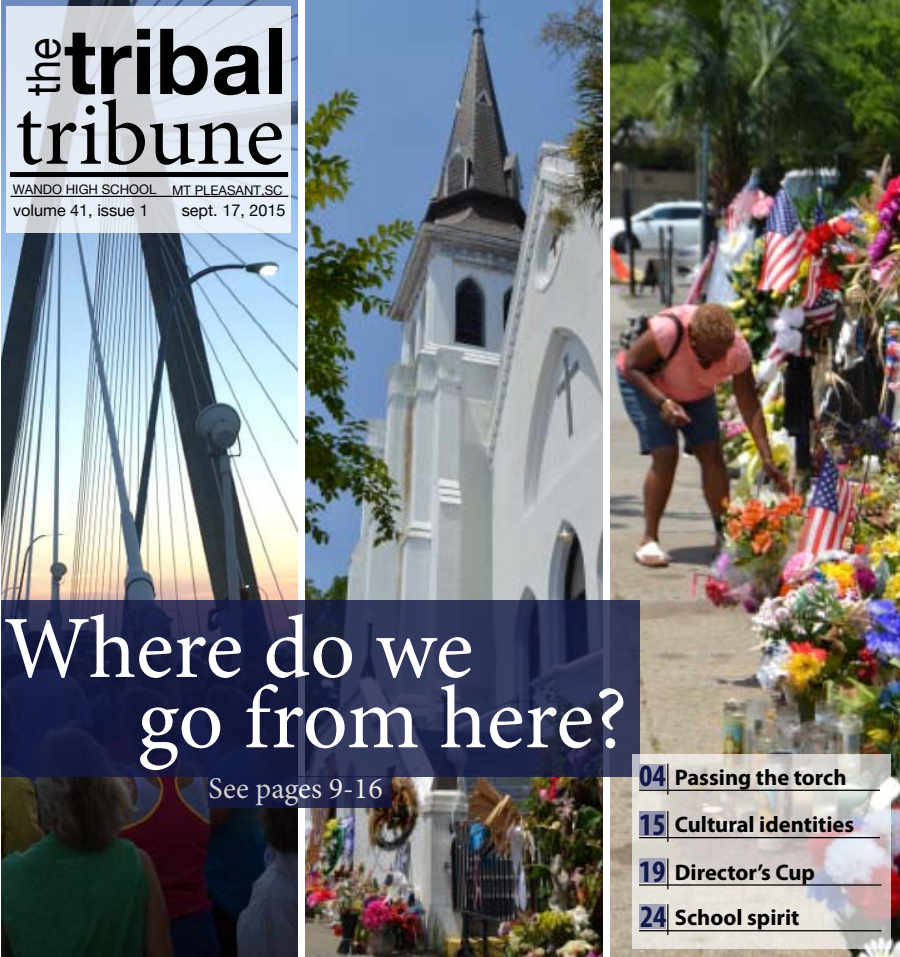
<style>
.page{position:relative;width:900px;height:957px;background:#fff}
.page>*{position:absolute;margin:0;border:0;box-sizing:border-box;transform-origin:0 0}
.t1{font:91.25px "Minion Pro";color:#000101}
.t2{font:700 91.25px "Helvetica Neue";color:#000101}
.t3{font:88.75px/70.2px "Minion Pro";letter-spacing:-.01em;color:#fff}
.t4{font:47px "Helvetica Neue";color:#000101;scale:.88 1}
.t5{font:30px "Minion Pro";color:#fff}
.t6{font:700 22.5px/46.8px "Myriad Pro";color:#000}
.t7{font:16.25px "Helvetica Neue";color:#000101}
.t8{font:13.12px "Helvetica Neue";color:#000101}
.s1{font-stretch:condensed;font-size:31.25px;color:#121847}
</style>
<div class="page">
<img style="left:305px;top:0;width:298px;height:956px">
<img style="left:610px;top:0;width:290px;height:956px">
<img style="left:1px;top:0;width:297px;height:955px">
<svg style="left:1px;top:599px;width:638px;height:177px;background:#23284d"></svg>
<svg style="left:632px;top:753px;width:259px;height:195px;background:#d6d0cc"></svg>
<div style="left:639px;top:763px;width:26px;height:25px;background:#a3a5b7"></div>
<hr style="left:667px;top:763px;width:1px;height:31px;background:#000">
<hr style="left:639px;top:789px;width:241px;height:1px;background:#000">
<div style="left:639px;top:810px;width:26px;height:25px;background:#9092a9"></div>
<hr style="left:667px;top:810px;width:1px;height:31px;background:#000">
<hr style="left:639px;top:836px;width:241px;height:2px;background:#000">
<div style="left:639px;top:858px;width:26px;height:24px;background:#a3a5b7"></div>
<hr style="left:667px;top:858px;width:1px;height:31px;background:#000">
<hr style="left:639px;top:884px;width:242px;height:1px;background:#000">
<div style="left:639px;top:903px;width:26px;height:25px;background:#a3a5b7"></div>
<hr style="left:667px;top:903px;width:1px;height:31px;background:#000">
<hr style="left:639px;top:929px;width:242px;height:2px;background:#000">
<svg style="left:6px;top:6px;width:285px;height:226px;background:#dce1ea"></svg>
<div style="left:10px;top:172px;width:278px;height:5px;background:#000"></div>
<hr style="left:11px;top:196px;width:277px;height:1px;background:#000">
<svg style="left:209px;top:776px;width:183px;height:31px;background:#1e2248"></svg>
<h1 class="t2" style="left:64px;top:5px;width:224px">tribal</h1>
<h1 class="t1" style="left:15px;top:73px;width:270px">tribune</h1>
<h3 class="t4" style="left:16px;top:96px;width:67px;rotate:-90deg">the</h3>
<p class="t8" style="left:13px;top:182px;width:145px">WANDO HIGH SCHOOL</p>
<p class="t7" style="left:13px;top:200px;width:137px">volume 41, issue 1</p>
<p class="t8" style="left:172px;top:182px;width:112px">MT PLEASANT,SC</p>
<p class="t7" style="left:182px;top:201px;width:105px">sept. 17, 2015</p>
<h2 class="t3" style="left:137px;top:613px;width:492px;text-indent:-134px">Where do we<br>go from here?</h2>
<h3 class="t5" style="left:209px;top:768px;width:176px">See pages 9-16</h3>
<p class="t6" style="left:639px;top:753px;width:217px"><span class="s1">04</span> Passing the torch<br><span class="s1">15</span> Cultural identities<br><span class="s1">19</span> Director’s Cup<br><span class="s1">24</span> School spirit</p>
</div>
